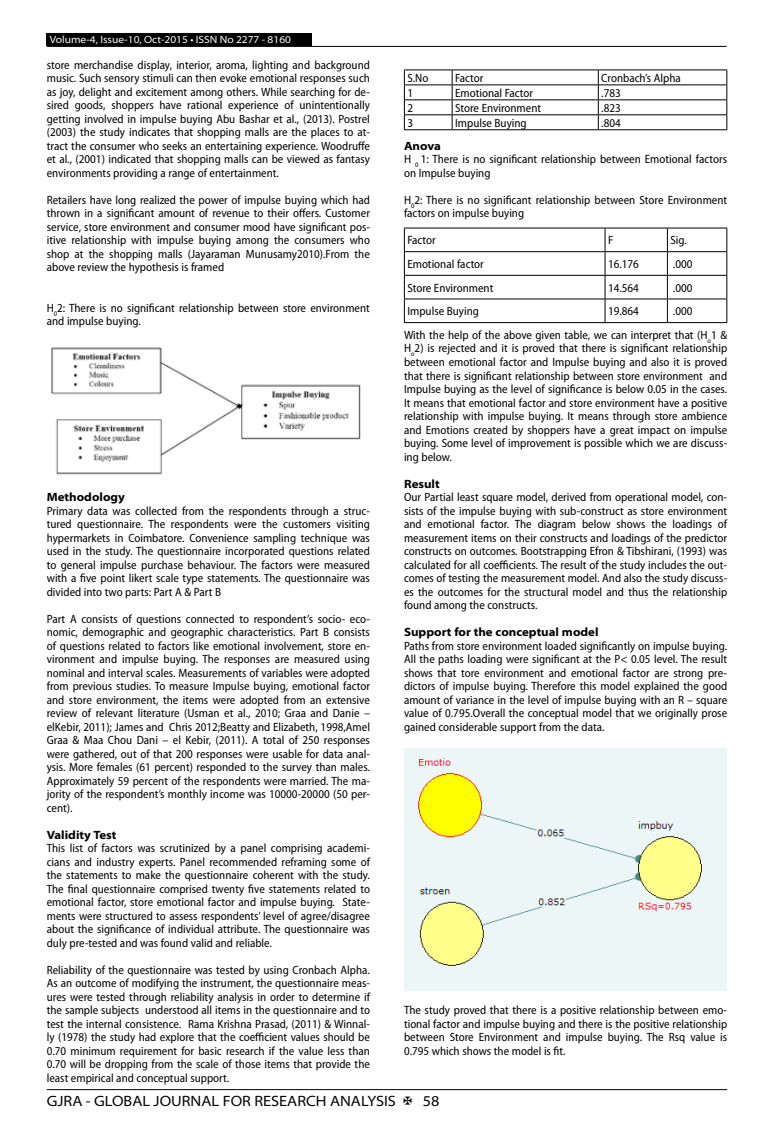
<style>
.page{position:relative;width:774px;height:1136px;background:#fff}
.page>*{position:absolute;margin:0;border:0;box-sizing:border-box;transform-origin:0 0}
.t1{font:semi-expanded 15px "Myriad Pro";color:#000}
.t2{font:semi-condensed 12px/13.5px "Myriad Pro";color:#000;text-align:justify}
.t3{font:700 semi-expanded 12px "Myriad Pro";color:#000}
.t4{font:semi-expanded 10.5px "Myriad Pro";color:#fff}
.s1{font-weight:700;font-stretch:semi-expanded}
</style>
<div class="page">
<hr style="left:47px;top:1089px;width:680px;height:1px;background:#000">
<div style="left:47px;top:33px;width:265px;height:13px;background:#000"></div>
<hr style="left:47px;top:46px;width:679px;height:1px;background:#000">
<img style="left:51px;top:347px;width:310px;height:128px">
<hr style="left:404px;top:84px;width:48px;height:1px;background:#000">
<hr style="left:452px;top:84px;width:146px;height:1px;background:#000">
<hr style="left:598px;top:84px;width:129px;height:1px;background:#000">
<hr style="left:404px;top:99px;width:48px;height:1px;background:#000">
<hr style="left:452px;top:99px;width:146px;height:1px;background:#000">
<hr style="left:598px;top:99px;width:129px;height:1px;background:#000">
<hr style="left:404px;top:114px;width:48px;height:1px;background:#000">
<hr style="left:452px;top:114px;width:146px;height:1px;background:#000">
<svg style="left:452px;top:71px;width:1px;height:58px"></svg>
<hr style="left:598px;top:114px;width:129px;height:1px;background:#000">
<svg style="left:598px;top:71px;width:1px;height:58px"></svg>
<hr style="left:404px;top:70px;width:48px;height:1px;background:#000">
<hr style="left:452px;top:70px;width:146px;height:1px;background:#000">
<hr style="left:598px;top:70px;width:129px;height:1px;background:#000">
<svg style="left:404px;top:70px;width:1px;height:59px"></svg>
<svg style="left:726px;top:70px;width:1px;height:59px"></svg>
<hr style="left:404px;top:129px;width:48px;height:1px;background:#000">
<hr style="left:452px;top:129px;width:146px;height:1px;background:#000">
<hr style="left:598px;top:129px;width:129px;height:1px;background:#000">
<svg style="left:404px;top:228px;width:323px;height:94px"></svg>
<hr style="left:404px;top:322px;width:201px;height:1px;background:#000">
<hr style="left:605px;top:322px;width:62px;height:1px;background:#000">
<hr style="left:667px;top:322px;width:60px;height:1px;background:#000">
<img style="left:404px;top:748px;width:322px;height:242px">
<p class="t4" style="left:50px;top:34px;width:243px">Volume-4, Issue-10, Oct-2015 • ISSN No 2277 - 8160</p>
<p class="t2" style="left:47px;top:58px;width:325px">store merchandise display, interior, aroma, lighting and background music. Such sensory stimuli can then evoke emotional responses such as joy, delight and excitement among others. While searching for de&shy;sired goods, shoppers have rational experience of unintentionally getting involved in impulse buying Abu Bashar et al., (2013). Postrel (2003) the study indicates that shopping malls are the places to at&shy;tract the consumer who seeks an entertaining experience. Woodruffe et al., (2001) indicated that shopping malls can be viewed as fantasy environments providing a range of entertainment.</p>
<p class="t2" style="left:47px;top:193px;width:325px">Retailers have long realized the power of impulse buying which had thrown in a significant amount of revenue to their offers. Customer service, store environment and consumer mood have significant pos&shy;itive relationship with impulse buying among the consumers who shop at the shopping malls (Jayaraman Munusamy2010).From the above review the hypothesis is framed</p>
<p class="t2" style="left:47px;top:301px;width:325px">H<sub>0</sub>2: There is no significant relationship between store environment and impulse buying.</p>
<p class="t3" style="left:47px;top:490px;width:80px">Methodology</p>
<p class="t2" style="left:47px;top:504px;width:325px">Primary data was collected from the respondents through a struc&shy;tured questionnaire. The respondents were the customers visiting hypermarkets in Coimbatore. Convenience sampling technique was used in the study. The questionnaire incorporated questions related to general impulse purchase behaviour. The factors were measured with a five point likert scale type statements. The questionnaire was divided into two parts: Part A &amp; Part B</p>
<p class="t2" style="left:47px;top:612px;width:325px">Part A consists of questions connected to respondent’s socio- eco&shy;nomic, demographic and geographic characteristics. Part B consists of questions related to factors like emotional involvement, store en&shy;vironment and impulse buying. The responses are measured using nominal and interval scales. Measurements of variables were adopted from previous studies. To measure Impulse buying, emotional factor and store environment, the items were adopted from an extensive review of relevant literature (Usman et al., 2010; Graa and Danie – elKebir, 2011); James and Chris 2012;Beatty and Elizabeth, 1998,Amel Graa &amp; Maa Chou Dani – el Kebir, (2011). A total of 250 responses were gathered, out of that 200 responses were usable for data anal&shy;ysis. More females (61 percent) responded to the survey than males.<br>Approximately 59 percent of the respondents were married. The ma&shy;jority of the respondent’s monthly income was 10000-20000 (50 per&shy;cent).</p>
<p class="t3" style="left:47px;top:827px;width:71px">Validity Test</p>
<p class="t2" style="left:47px;top:841px;width:325px">This list of factors was scrutinized by a panel comprising academi&shy;cians and industry experts. Panel recommended reframing some of the statements to make the questionnaire coherent with the study.<br>The final questionnaire comprised twenty five statements related to emotional factor, store emotional factor and impulse buying. State&shy;ments were structured to assess respondents’ level of agree/disagree about the significance of individual attribute. The questionnaire was duly pre-tested and was found valid and reliable.</p>
<p class="t2" style="left:47px;top:963px;width:325px">Reliability of the questionnaire was tested by using Cronbach Alpha.<br>As an outcome of modifying the instrument, the questionnaire meas&shy;ures were tested through reliability analysis in order to determine if the sample subjects understood all items in the questionnaire and to test the internal consistence. Rama Krishna Prasad, (2011) &amp; Winnal&shy;ly (1978) the study had explore that the coefficient values should be 0.70 minimum requirement for basic research if the value less than 0.70 will be dropping from the scale of those items that provide the least empirical and conceptual support.</p>
<p class="t2" style="left:407px;top:71px;width:23px">S.No</p>
<p class="t2" style="left:455px;top:71px;width:30px">Factor</p>
<p class="t2" style="left:601px;top:71px;width:81px">Cronbach’s Alpha</p>
<p class="t2" style="left:407px;top:86px;width:7px">1</p>
<p class="t2" style="left:455px;top:86px;width:80px">Emotional Factor</p>
<p class="t2" style="left:601px;top:86px;width:21px">.783</p>
<p class="t2" style="left:407px;top:101px;width:7px">2</p>
<p class="t2" style="left:455px;top:101px;width:88px">Store Environment</p>
<p class="t2" style="left:601px;top:101px;width:21px">.823</p>
<p class="t2" style="left:407px;top:116px;width:7px">3</p>
<p class="t2" style="left:455px;top:116px;width:73px">Impulse Buying</p>
<p class="t2" style="left:601px;top:116px;width:21px">.804</p>
<p class="t2" style="left:404px;top:139px;width:325px;text-align:left"><span class="s1">Anova<br></span>H <sub>0</sub> 1: There is no significant relationship between Emotional factors on Impulse buying</p>
<p class="t2" style="left:404px;top:193px;width:325px">H<sub>0</sub>2: There is no significant relationship between Store Environment factors on impulse buying</p>
<p class="t2" style="left:407px;top:234px;width:30px">Factor</p>
<p class="t2" style="left:608px;top:234px;width:7px">F</p>
<p class="t2" style="left:670px;top:234px;width:18px">Sig.</p>
<p class="t2" style="left:407px;top:257px;width:78px">Emotional factor</p>
<p class="t2" style="left:608px;top:257px;width:32px">16.176</p>
<p class="t2" style="left:673px;top:257px;width:21px">.000</p>
<p class="t2" style="left:407px;top:281px;width:88px">Store Environment</p>
<p class="t2" style="left:608px;top:281px;width:32px">14.564</p>
<p class="t2" style="left:673px;top:281px;width:21px">.000</p>
<p class="t2" style="left:407px;top:305px;width:73px">Impulse Buying</p>
<p class="t2" style="left:608px;top:305px;width:32px">19.864</p>
<p class="t2" style="left:404px;top:299px;width:325px;line-height:23.7px;text-indent:269px">.000<br>With the help of the above given table, we can interpret that (H<sub>o</sub>1 &amp;</p>
<p class="t2" style="left:404px;top:342px;width:325px">H<sub>o</sub>2) is rejected and it is proved that there is significant relationship between emotional factor and Impulse buying and also it is proved that there is significant relationship between store environment and Impulse buying as the level of significance is below 0.05 in the cases.<br>It means that emotional factor and store environment have a positive relationship with impulse buying. It means through store ambience and Emotions created by shoppers have a great impact on impulse buying. Some level of improvement is possible which we are discuss&shy;ing below.</p>
<p class="t3" style="left:404px;top:476px;width:37px">Result</p>
<p class="t2" style="left:404px;top:490px;width:325px">Our Partial least square model, derived from operational model, con&shy;sists of the impulse buying with sub-construct as store environment and emotional factor. The diagram below shows the loadings of measurement items on their constructs and loadings of the predictor constructs on outcomes. Bootstrapping Efron &amp; Tibshirani, (1993) was calculated for all coefficients. The result of the study includes the out&shy;comes of testing the measurement model. And also the study discuss&shy;es the outcomes for the structural model and thus the relationship found among the constructs.</p>
<p class="t3" style="left:404px;top:625px;width:196px">Support for the conceptual model</p>
<p class="t2" style="left:404px;top:639px;width:325px">Paths from store environment loaded significantly on impulse buying.<br>All the paths loading were significant at the P&lt; 0.05 level. The result shows that tore environment and emotional factor are strong pre&shy;dictors of impulse buying. Therefore this model explained the good amount of variance in the level of impulse buying with an R – square value of 0.795.Overall the conceptual model that we originally prose gained considerable support from the data.</p>
<p class="t2" style="left:404px;top:1003px;width:325px">The study proved that there is a positive relationship between emo&shy;tional factor and impulse buying and there is the positive relationship between Store Environment and impulse buying. The Rsq value is 0.795 which shows the model is fit.</p>
<p class="t1" style="left:47px;top:1092px;width:351px">GJRA - GLOBAL JOURNAL FOR RESEARCH ANALYSIS</p>
<p class="t1" style="left:423px;top:1092px;width:18px">58</p>
</div>
